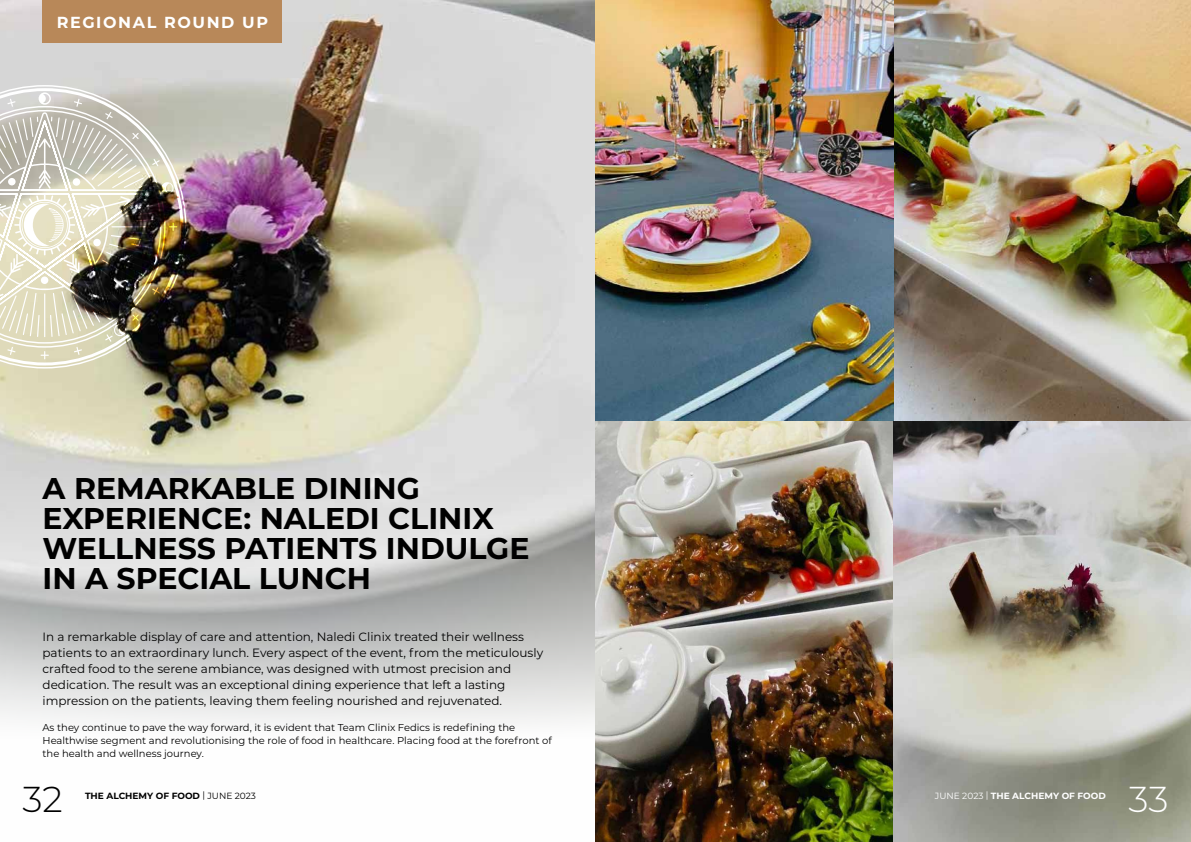
<style>
.page{position:relative;width:1191px;height:842px;background:#fff}
.page>*{position:absolute;margin:0;border:0;box-sizing:border-box;transform-origin:0 0}
.t1{font:300 36px "Montserrat";color:#fff}
.t2{font:300 36px "Montserrat";color:#000}
.t3{font:700 30px/30px "Montserrat";color:#000}
.t4{font:700 16px "Montserrat";letter-spacing:.1em;color:#fff}
.t5{font:12px/16px "Montserrat";color:#000}
.t6{font:10px/13px "Montserrat";color:#000}
.t7{font:700 9px "Montserrat";color:#fff}
.t8{font:700 9px "Montserrat";color:#000}
.s1{font-weight:400}
</style>
<div class="page">
<img style="left:0;top:0;width:1191px;height:842px">
<img style="left:893px;top:0;width:298px;height:421px">
<img style="left:0;top:85px;width:186px;height:284px">
<img style="left:0;top:92px;width:177px;height:267px">
<div style="left:43px;top:0;width:239px;height:43px;background:#b88859"></div>
<h3 class="t4" style="left:57px;top:11px;width:213px">REGIONAL ROUND UP</h3>
<h2 class="t3" style="left:43px;top:472px;width:488px">A REMARKABLE DINING<br>EXPERIENCE: NALEDI CLINIX<br>WELLNESS PATIENTS INDULGE<br>IN A SPECIAL LUNCH</h2>
<p class="t5" style="left:43px;top:628px;width:502px">In a remarkable display of care and attention, Naledi Clinix treated their wellness patients to an extraordinary lunch. Every aspect of the event, from the meticulously crafted food to the serene ambiance, was designed with utmost precision and dedication. The result was an exceptional dining experience that left a lasting impression on the patients, leaving them feeling nourished and rejuvenated.</p>
<p class="t6" style="left:43px;top:720px;width:511px">As they continue to pave the way forward, it is evident that Team Clinix Fedics is redefining the<br>Healthwise segment and revolutionising the role of food in healthcare. Placing food at the forefront of the health and wellness journey.</p>
<h1 class="t2" style="left:22px;top:775px;width:42px">32</h1>
<p class="t8" style="left:85px;top:790px;width:172px">THE ALCHEMY OF FOOD <span class="s1">| JUNE 2023</span></p>
<p class="t7" style="left:935px;top:790px;width:172px"><span class="s1">JUNE 2023 |</span> THE ALCHEMY OF FOOD</p>
<h1 class="t1" style="left:1128px;top:775px;width:41px">33</h1>
</div>
